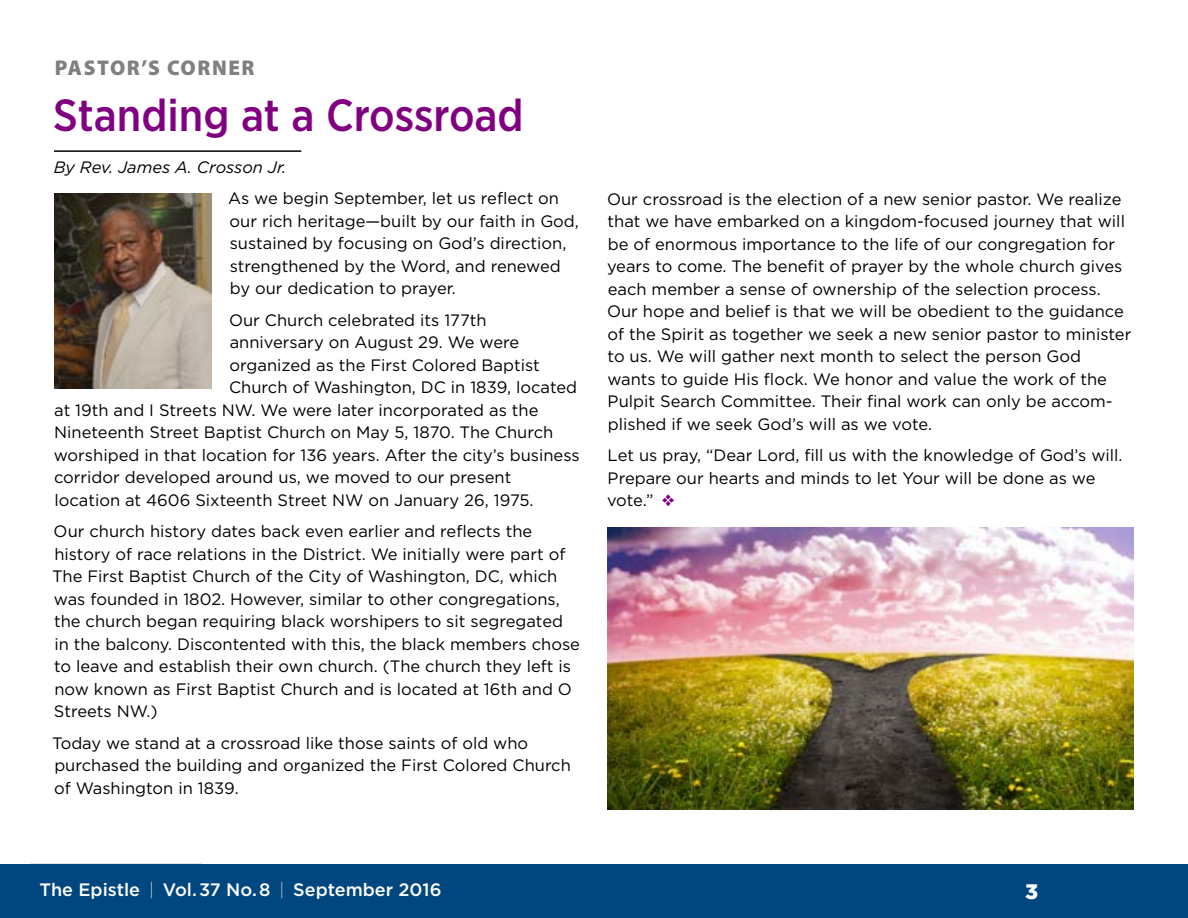
<style>
.page{position:relative;width:1188px;height:918px;background:#fff}
.page>*{position:absolute;margin:0;border:0;box-sizing:border-box;transform-origin:0 0}
.t1{font:500 45px "Gotham Narrow";color:#800080}
.t2{font:900 21.45px "Myriad Pro";letter-spacing:.075em;color:#808080}
.t3{font:900 21px "Gotham";color:#fff}
.t4{font:500 18px "Gotham";color:#fff}
.t5{font:16.5px/22.5px "Gotham";color:#000}
.t6{font:italic 16.5px "Gotham";color:#000}
.s1{color:#800080}
.s2{font-weight:200}
</style>
<div class="page">
<div style="left:0;top:864px;width:1188px;height:54px;background:#00467f"></div>
<img style="left:608px;top:527px;width:526px;height:283px">
<hr style="left:54px;top:150px;width:247px;height:2px;background:#000">
<img style="left:54px;top:194px;width:158px;height:195px">
<h2 class="t2" style="left:55px;top:54px;width:201px">PASTOR’S CORNER</h2>
<h1 class="t1" style="left:53px;top:87px;width:472px">Standing at a Crossroad</h1>
<p class="t6" style="left:54px;top:158px;width:234px">By Rev. James A. Crosson Jr.</p>
<p class="t5" style="left:228px;top:187px;width:352px">As we begin September, let us reflect on our rich heritage—built by our faith in God, sustained by focusing on God’s direction, strengthened by the Word, and renewed by our dedication to prayer.</p>
<p class="t5" style="left:229px;top:309px;width:259px">Our Church celebrated its 177th</p>
<p class="t5" style="left:230px;top:331px;width:291px">anniversary on August 29. We were</p>
<p class="t5" style="left:230px;top:354px;width:312px">organized as the First Colored Baptist</p>
<p class="t5" style="left:229px;top:376px;width:350px">Church of Washington, DC in 1839, located</p>
<p class="t5" style="left:54px;top:399px;width:486px">at 19th and I Streets NW. We were later incorporated as the</p>
<p class="t5" style="left:54px;top:421px;width:501px">Nineteenth Street Baptist Church on May 5, 1870. The Church</p>
<p class="t5" style="left:54px;top:444px;width:527px">worshiped in that location for 136 years. After the city’s business</p>
<p class="t5" style="left:54px;top:466px;width:459px">corridor developed around us, we moved to our present</p>
<p class="t5" style="left:54px;top:489px;width:481px">location at 4606 Sixteenth Street NW on January 26, 1975.</p>
<p class="t5" style="left:52px;top:520px;width:529px">Our church history dates back even earlier and reflects the history of race relations in the District. We initially were part of The First Baptist Church of the City of Washington, DC, which was founded in 1802. However, similar to other congregations, the church began requiring black worshipers to sit segregated<br>in the balcony. Discontented with this, the black members chose to leave and establish their own church. (The church they left is now known as First Baptist Church and is located at 16th and O Streets NW.)</p>
<p class="t5" style="left:52px;top:732px;width:520px">Today we stand at a crossroad like those saints of old who purchased the building and organized the First Colored Church of Washington in 1839.</p>
<p class="t5" style="left:607px;top:187px;width:526px">Our crossroad is the election of a new senior pastor. We realize that we have embarked on a kingdom-focused journey that will be of enormous importance to the life of our congregation for years to come. The benefit of prayer by the whole church gives each member a sense of ownership of the selection process.<br>Our hope and belief is that we will be obedient to the guidance of the Spirit as together we seek a new senior pastor to minister to us. We will gather next month to select the person God wants to guide His flock. We honor and value the work of the Pulpit Search Committee. Their final work can only be accom&shy;plished if we seek God’s will as we vote.</p>
<p class="t5" style="left:607px;top:444px;width:517px">Let us pray, “Dear Lord, fill us with the knowledge of God’s will.<br>Prepare our hearts and minds to let Your will be done as we vote.” <span class="s1">❖</span></p>
<p class="t4" style="left:40px;top:879px;width:403px">The Epistle <span class="s2">|</span> Vol.37 No.8 <span class="s2">|</span> September 2016</p>
<p class="t3" style="left:1025px;top:880px;width:15px">3</p>
</div>
